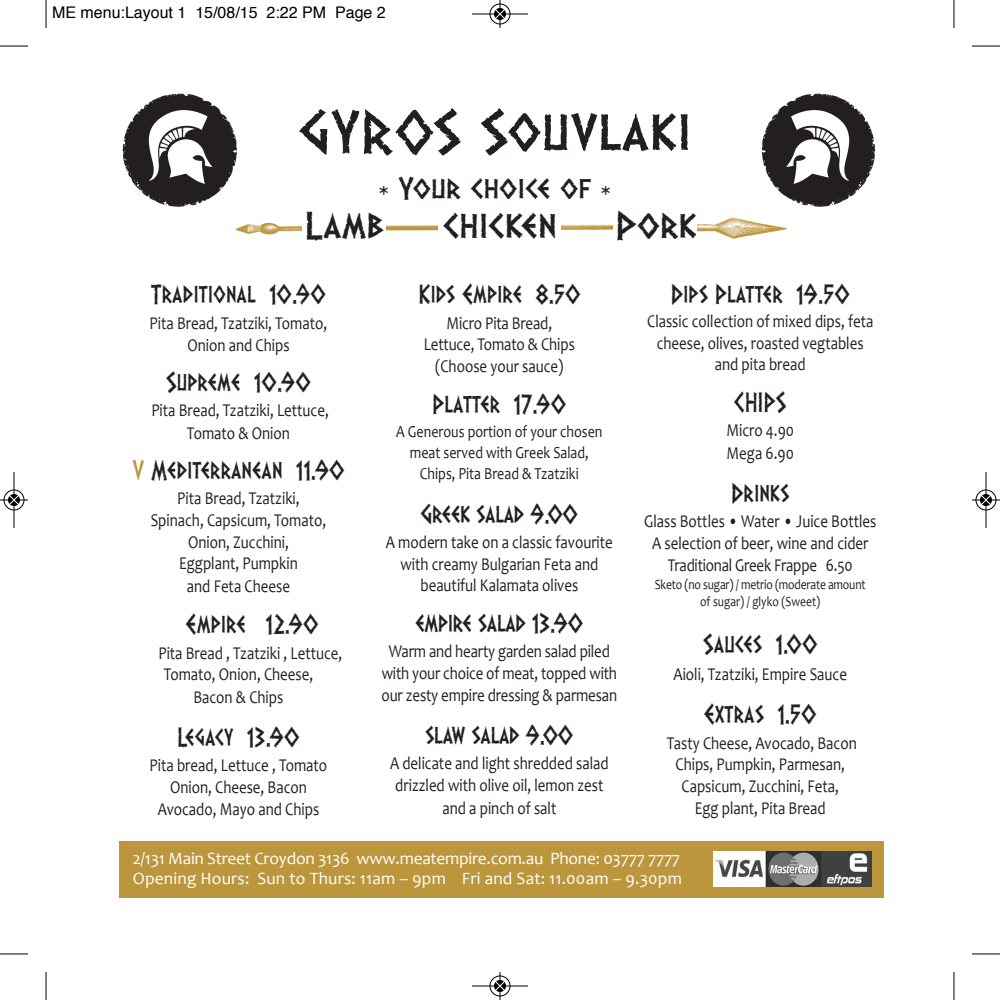
<style>
.page{position:relative;width:1000px;height:1000px;background:#fff}
.page>*{position:absolute;margin:0;border:0;box-sizing:border-box;transform-origin:0 0}
.t1{font:50.2px "Dalek";color:#231f20}
.t2{font:33.6px "Dalek";color:#231f20}
.t3{font:26.8px "Dalek";color:#231f20}
.t4{font:23.2px "Dalek";color:#231f20;scale:.83 1}
.t5{font:23.2px "Dalek";letter-spacing:-.02em;color:#231f20;scale:.83 1}
.t6{font:18px/21.6px "Candara";color:#231f20;text-align:center;scale:.83 1}
.t7{font:17.4px/20.8px "Candara";letter-spacing:-.015em;color:#fff}
.t8{font:16.8px/21px "Candara";color:#231f20;text-align:center;scale:.83 1}
.t9{font:16px "Helvetica";color:#000}
.t10{font:14px/16.8px "Candara";letter-spacing:-.015em;color:#231f20;text-align:center;scale:.83 1}
.s1{color:#bc963d}
</style>
<div class="page">
<div style="left:119px;top:840px;width:763px;height:56px;background:#bc963d"></div>
<img style="left:235px;top:217px;width:551px;height:22px">
<div style="left:302px;top:211px;width:84px;height:33px;background:#fff"></div>
<div style="left:437px;top:213px;width:123px;height:33px;background:#fff"></div>
<div style="left:613px;top:209px;width:84px;height:34px;background:#fff"></div>
<img style="left:122px;top:93px;width:115px;height:114px">
<img style="left:761px;top:93px;width:115px;height:114px">
<img style="left:713px;top:851px;width:157px;height:34px">
<svg style="left:46px;top:0;width:1px;height:28px"></svg>
<svg style="left:0;top:46px;width:28px;height:1px"></svg>
<svg style="left:953px;top:0;width:1px;height:28px"></svg>
<svg style="left:972px;top:46px;width:27px;height:1px"></svg>
<svg style="left:46px;top:972px;width:1px;height:27px"></svg>
<svg style="left:0;top:953px;width:28px;height:1px"></svg>
<svg style="left:953px;top:972px;width:1px;height:27px"></svg>
<svg style="left:972px;top:953px;width:27px;height:1px"></svg>
<hr style="left:472px;top:14px;width:56px;height:1px;background:#000">
<div style="left:489px;top:4px;width:21px;height:20px;border:1px solid #000;border-radius:50%"></div>
<svg style="left:495px;top:0;width:10px;height:28px"></svg>
<div style="left:489px;top:975px;width:21px;height:21px;border:1px solid #fff;border-radius:50%"></div>
<hr style="left:472px;top:985px;width:56px;height:1px;background:#000">
<div style="left:489px;top:975px;width:21px;height:20px;border:1px solid #000;border-radius:50%"></div>
<svg style="left:495px;top:972px;width:10px;height:27px"></svg>
<hr style="left:14px;top:472px;width:1px;height:56px;background:#000">
<div style="left:4px;top:489px;width:20px;height:21px;border:1px solid #000;border-radius:50%"></div>
<svg style="left:0;top:495px;width:28px;height:10px"></svg>
<div style="left:975px;top:489px;width:21px;height:21px;border:1px solid #fff;border-radius:50%"></div>
<hr style="left:985px;top:472px;width:1px;height:56px;background:#000">
<div style="left:975px;top:489px;width:20px;height:21px;border:1px solid #000;border-radius:50%"></div>
<svg style="left:972px;top:495px;width:27px;height:10px"></svg>
<p class="t9" style="left:52px;top:6px;width:335px">ME menu:Layout 1 15/08/15 2:22 PM Page 2</p>
<h1 class="t1" style="left:298px;top:93px;width:394px">GYROS Souvlaki</h1>
<h3 class="t3" style="left:379px;top:167px;width:233px">* Your choice of *</h3>
<h2 class="t2" style="left:304px;top:200px;width:81px">Lamb</h2>
<h2 class="t2" style="left:443px;top:200px;width:115px">chicken</h2>
<h2 class="t2" style="left:615px;top:200px;width:83px">Pork</h2>
<p class="t4" style="left:151px;top:276px;width:212px">Traditional 10.90</p>
<p class="t6" style="left:150px;top:313px;width:215px;line-height:22.2px">Pita Bread, Tzatziki, Tomato,<br>Onion and Chips</p>
<p class="t4" style="left:166px;top:363px;width:176px">Supreme 10.90</p>
<p class="t6" style="left:151px;top:401px;width:215px;line-height:22.2px">Pita Bread, Tzatziki, Lettuce,<br>Tomato &amp; Onion</p>
<p class="t4" style="left:132px;top:451px;width:258px"><span class="s1">V</span> Mediterranean 11.90</p>
<p class="t6" style="left:151px;top:489px;width:213px">Pita Bread, Tzatziki,<br>Spinach, Capsicum, Tomato,<br>Onion, Zucchini,<br>Eggplant, Pumpkin<br>and Feta Cheese</p>
<p class="t4" style="left:185px;top:605px;width:162px">Empire 12.90</p>
<p class="t6" style="left:158px;top:643px;width:223px">Pita Bread , Tzatziki , Lettuce,</p>
<p class="t6" style="left:164px;top:665px;width:182px">Tomato, Onion, Cheese,</p>
<p class="t6" style="left:193px;top:687px;width:110px">Bacon &amp; Chips</p>
<p class="t4" style="left:177px;top:718px;width:149px">Legacy 13.90</p>
<p class="t6" style="left:149px;top:756px;width:215px">Pita bread, Lettuce , Tomato<br>Onion, Cheese, Bacon<br>Avocado, Mayo and Chips</p>
<p class="t4" style="left:670px;top:276px;width:218px">Dips Platter 19.50</p>
<p class="t6" style="left:647px;top:312px;width:274px">Classic collection of mixed dips, feta cheese, olives, roasted vegtables and pita bread</p>
<p class="t4" style="left:733px;top:383px;width:65px">CHIPS</p>
<p class="t6" style="left:726px;top:421px;width:83px;line-height:22.2px;text-align:left">Micro 4.90<br>Mega 6.90</p>
<p class="t4" style="left:730px;top:474px;width:72px">Drinks</p>
<p class="t6" style="left:644px;top:512px;width:281px">Glass Bottles • Water • Juice Bottles<br>A selection of beer, wine and cider<br>Traditional Greek Frappe 6.50</p>
<p class="t10" style="left:654px;top:577px;width:255px">Sketo (no sugar) / metrio (moderate amount of sugar) / glyko (Sweet)</p>
<p class="t4" style="left:702px;top:625px;width:140px">Sauces 1.00</p>
<p class="t6" style="left:673px;top:664px;width:210px">Aioli, Tzatziki, Empire Sauce</p>
<p class="t4" style="left:703px;top:695px;width:138px">Extras 1.50</p>
<p class="t6" style="left:666px;top:733px;width:230px">Tasty Cheese, Avocado, Bacon<br>Chips, Pumpkin, Parmesan,<br>Capsicum, Zucchini, Feta,<br>Egg plant, Pita Bread</p>
<p class="t7" style="left:133px;top:848px;width:550px">2/131 Main Street Croydon 3136 www.meatempire.com.au Phone: 03777 7777<br>Opening Hours: Sun to Thurs: 11am – 9pm Fri and Sat: 11.00am – 9.30pm</p>
<p class="t4" style="left:418px;top:276px;width:197px">Kids Empire 8.50</p>
<p class="t6" style="left:423px;top:313px;width:184px">Micro Pita Bread,<br>Lettuce, Tomato &amp; Chips (Choose your sauce)</p>
<p class="t4" style="left:432px;top:385px;width:163px">Platter 17.90</p>
<p class="t8" style="left:396px;top:423px;width:250px">A Generous portion of your chosen meat served with Greek Salad,<br>Chips, Pita Bread &amp; Tzatziki</p>
<p class="t5" style="left:420px;top:495px;width:191px">Greek salad 9.00</p>
<p class="t6" style="left:385px;top:533px;width:275px">A modern take on a classic favourite with creamy Bulgarian Feta and beautiful Kalamata olives</p>
<p class="t5" style="left:415px;top:604px;width:204px">empire salad 13.90</p>
<p class="t6" style="left:381px;top:642px;width:285px">Warm and hearty garden salad piled with your choice of meat, topped with our zesty empire dressing &amp; parmesan</p>
<p class="t5" style="left:425px;top:716px;width:180px">slaw salad 9.00</p>
<p class="t6" style="left:390px;top:753px;width:265px;line-height:22.4px">A delicate and light shredded salad drizzled with olive oil, lemon zest and a pinch of salt</p>
</div>
